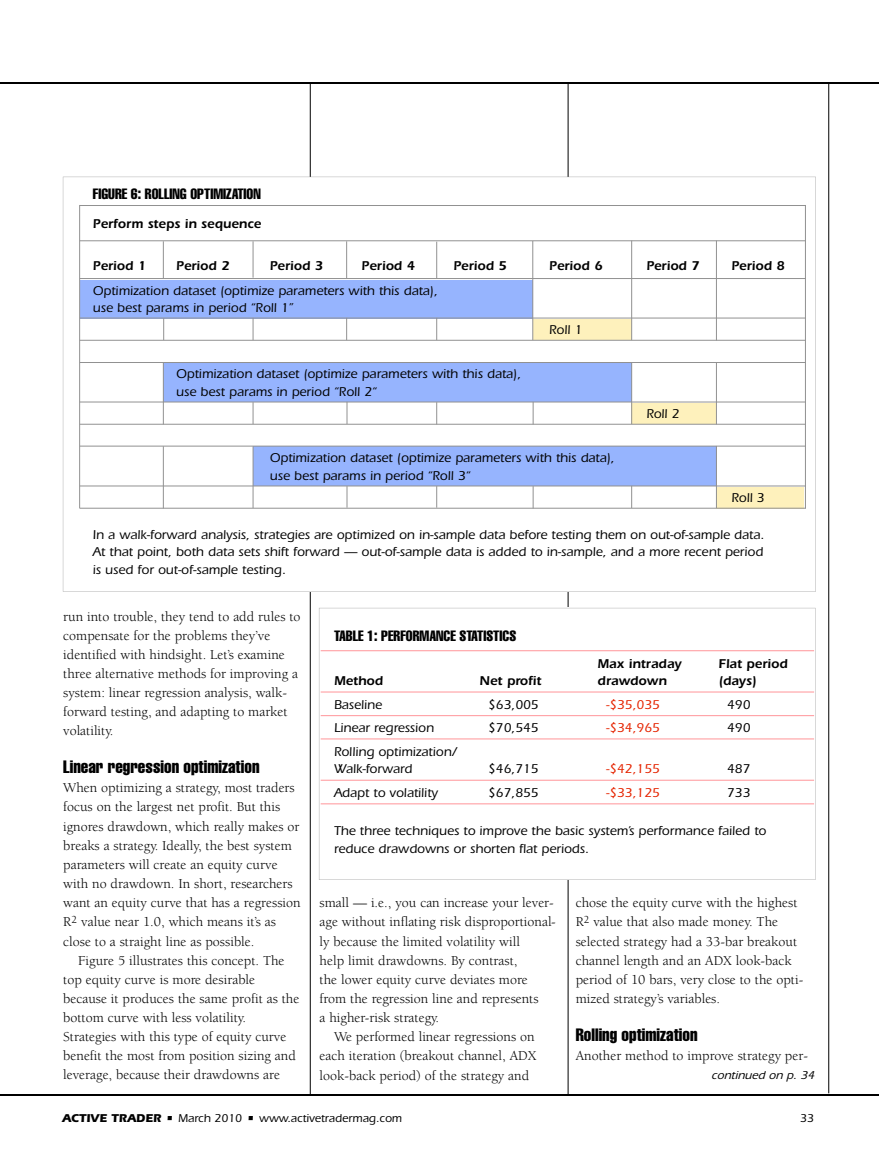
<style>
.page{position:relative;width:879px;height:1161px;background:#fff}
.page>*{position:absolute;margin:0;border:0;box-sizing:border-box;transform-origin:0 0}
.t1{font:17.7px "Helvetica LT Std Comp";color:#000}
.t2{font:14.7px "Helvetica LT Std Comp";color:#000}
.t3{font:13.95px/19px "Berkeley Std";color:#000}
.t4{font:500 13.2px/17.7px "ITC Eras Std";color:#000}
.t5{font:600 13.2px "ITC Eras Std";color:#000}
.t6{font:500 13.2px "ITC Eras Std";color:#e52400}
.t7{font:500 11.7px "ITC Eras Std";color:#000}
.t8{font:italic 500 11.7px "ITC Eras Std";color:#000}
.s1{font-weight:700}
</style>
<div class="page">
<hr style="left:0;top:83px;width:878px;height:1px;background:#000">
<hr style="left:310px;top:84px;width:1px;height:1011px;background:#000">
<hr style="left:567px;top:83px;width:1px;height:1012px;background:#000">
<hr style="left:0;top:1094px;width:878px;height:2px;background:#000">
<hr style="left:828px;top:83px;width:1px;height:1010px;background:#000">
<svg style="left:319px;top:608px;width:496px;height:272px"></svg>
<svg style="left:63px;top:177px;width:752px;height:415px"></svg>
<hr style="left:80px;top:205px;width:725px;height:1px;background:#919191">
<hr style="left:80px;top:241px;width:725px;height:1px;background:#919191">
<hr style="left:80px;top:278px;width:725px;height:1px;background:#919191">
<hr style="left:80px;top:318px;width:725px;height:1px;background:#919191">
<hr style="left:80px;top:340px;width:725px;height:1px;background:#919191">
<hr style="left:80px;top:362px;width:725px;height:1px;background:#919191">
<hr style="left:80px;top:402px;width:725px;height:1px;background:#919191">
<hr style="left:80px;top:424px;width:725px;height:1px;background:#919191">
<hr style="left:80px;top:446px;width:725px;height:1px;background:#919191">
<hr style="left:80px;top:486px;width:725px;height:1px;background:#919191">
<hr style="left:80px;top:508px;width:725px;height:1px;background:#919191">
<hr style="left:163px;top:241px;width:1px;height:37px;background:#919191">
<hr style="left:346px;top:241px;width:1px;height:37px;background:#919191">
<hr style="left:436px;top:242px;width:1px;height:37px;background:#919191">
<hr style="left:532px;top:241px;width:1px;height:99px;background:#919191">
<hr style="left:631px;top:241px;width:1px;height:99px;background:#919191">
<hr style="left:631px;top:362px;width:1px;height:62px;background:#919191">
<svg style="left:532px;top:402px;width:1px;height:22px"></svg>
<svg style="left:436px;top:402px;width:1px;height:22px"></svg>
<svg style="left:346px;top:402px;width:1px;height:22px"></svg>
<svg style="left:253px;top:402px;width:1px;height:22px"></svg>
<hr style="left:163px;top:362px;width:1px;height:62px;background:#919191">
<hr style="left:163px;top:446px;width:1px;height:62px;background:#919191">
<hr style="left:253px;top:446px;width:1px;height:62px;background:#919191">
<hr style="left:715px;top:362px;width:1px;height:62px;background:#919191">
<hr style="left:715px;top:446px;width:1px;height:62px;background:#919191">
<svg style="left:631px;top:487px;width:1px;height:21px"></svg>
<svg style="left:532px;top:486px;width:1px;height:22px"></svg>
<svg style="left:436px;top:486px;width:1px;height:22px"></svg>
<svg style="left:346px;top:486px;width:1px;height:22px"></svg>
<svg style="left:436px;top:319px;width:1px;height:21px"></svg>
<svg style="left:346px;top:319px;width:1px;height:21px"></svg>
<svg style="left:253px;top:318px;width:1px;height:22px"></svg>
<svg style="left:163px;top:318px;width:1px;height:22px"></svg>
<hr style="left:715px;top:241px;width:1px;height:99px;background:#919191">
<hr style="left:804px;top:205px;width:1px;height:303px;background:#919191">
<hr style="left:79px;top:205px;width:1px;height:303px;background:#919191">
<hr style="left:253px;top:241px;width:1px;height:37px;background:#919191">
<p class="t2" style="left:93px;top:188px;width:169px">FIGURE 6: ROLLING OPTIMIZATION</p>
<p class="t5" style="left:93px;top:219px;width:170px">Perform steps in sequence</p>
<p class="t5" style="left:93px;top:261px;width:55px">Period 1</p>
<p class="t5" style="left:176px;top:261px;width:55px">Period 2</p>
<p class="t5" style="left:270px;top:261px;width:55px">Period 3</p>
<p class="t5" style="left:361px;top:261px;width:55px">Period 4</p>
<p class="t5" style="left:453px;top:261px;width:55px">Period 5</p>
<p class="t5" style="left:549px;top:261px;width:55px">Period 6</p>
<p class="t5" style="left:646px;top:261px;width:55px">Period 7</p>
<p class="t5" style="left:731px;top:261px;width:55px">Period 8</p>
<p class="t4" style="left:93px;top:284px;width:346px">Optimization dataset (optimize parameters with this data), use best params in period “Roll 1”</p>
<p class="t4" style="left:549px;top:323px;width:35px">Roll 1</p>
<p class="t4" style="left:176px;top:367px;width:346px">Optimization dataset (optimize parameters with this data), use best params in period “Roll 2“</p>
<p class="t4" style="left:646px;top:407px;width:35px">Roll 2</p>
<p class="t4" style="left:270px;top:451px;width:346px">Optimization dataset (optimize parameters with this data), use best params in period “Roll 3“</p>
<p class="t4" style="left:731px;top:491px;width:35px">Roll 3</p>
<p class="t4" style="left:93px;top:528px;width:672px;text-align:justify">In a walk-forward analysis, strategies are optimized on in-sample data before testing them on out-of-sample data.<br>At that point, both data sets shift forward — out-of-sample data is added to in-sample, and a more recent period is used for out-of-sample testing.</p>
<p class="t3" style="left:63px;top:608px;width:239px">run into trouble, they tend to add rules to compensate for the problems they’ve identified with hindsight. Let’s examine three alternative methods for improving a system: linear regression analysis, walk&shy;forward testing, and adapting to market volatility.</p>
<p class="t1" style="left:63px;top:761px;width:198px">Linear regression optimization</p>
<p class="t3" style="left:63px;top:780px;width:239px">When optimizing a strategy, most traders focus on the largest net profit. But this ignores drawdown, which really makes or breaks a strategy. Ideally, the best system parameters will create an equity curve with no drawdown. In short, researchers want an equity curve that has a regression R<sup>2</sup> value near 1.0, which means it’s as close to a straight line as possible.</p>
<p class="t3" style="left:63px;top:952px;width:238px;text-indent:15px">Figure 5 illustrates this concept. The top equity curve is more desirable because it produces the same profit as the bottom curve with less volatility.<br>Strategies with this type of equity curve benefit the most from position sizing and leverage, because their drawdowns are</p>
<p class="t2" style="left:334px;top:630px;width:183px">TABLE 1: PERFORMANCE STATISTICS</p>
<p class="t5" style="left:597px;top:659px;width:86px">Max intraday</p>
<p class="t5" style="left:718px;top:659px;width:71px">Flat period</p>
<p class="t5" style="left:334px;top:676px;width:51px">Method</p>
<p class="t5" style="left:479px;top:676px;width:63px">Net profit</p>
<p class="t5" style="left:597px;top:676px;width:71px">drawdown</p>
<p class="t5" style="left:718px;top:676px;width:40px">(days)</p>
<p class="t4" style="left:334px;top:698px;width:50px">Baseline</p>
<p class="t4" style="left:488px;top:698px;width:52px">$63,005</p>
<p class="t6" style="left:605px;top:700px;width:55px">-$35,035</p>
<p class="t4" style="left:726px;top:698px;width:25px">490</p>
<p class="t4" style="left:334px;top:721px;width:101px">Linear regression</p>
<p class="t4" style="left:488px;top:721px;width:52px">$70,545</p>
<p class="t6" style="left:605px;top:724px;width:55px">-$34,965</p>
<p class="t4" style="left:726px;top:721px;width:25px">490</p>
<p class="t4" style="left:334px;top:745px;width:124px">Rolling optimization/<br>Walk-forward</p>
<p class="t4" style="left:488px;top:762px;width:52px">$46,715</p>
<p class="t6" style="left:605px;top:765px;width:55px">-$42,155</p>
<p class="t4" style="left:726px;top:762px;width:25px">487</p>
<p class="t4" style="left:334px;top:786px;width:105px">Adapt to volatility</p>
<p class="t4" style="left:488px;top:786px;width:52px">$67,855</p>
<p class="t6" style="left:605px;top:788px;width:55px">-$33,125</p>
<p class="t4" style="left:726px;top:786px;width:25px">733</p>
<p class="t4" style="left:334px;top:824px;width:433px">The three techniques to improve the basic system’s performance failed to reduce drawdowns or shorten flat periods.</p>
<p class="t3" style="left:319px;top:895px;width:236px">small — i.e., you can increase your lever-</p>
<p class="t3" style="left:319px;top:914px;width:238px">age without inflating risk disproportional-</p>
<p class="t3" style="left:319px;top:933px;width:202px">ly because the limited volatility will</p>
<p class="t3" style="left:319px;top:953px;width:199px">help limit drawdowns. By contrast,</p>
<p class="t3" style="left:319px;top:972px;width:210px">the lower equity curve deviates more</p>
<p class="t3" style="left:319px;top:991px;width:220px">from the regression line and represents</p>
<p class="t3" style="left:319px;top:1010px;width:121px">a higher-risk strategy.</p>
<p class="t3" style="left:334px;top:1029px;width:202px">We performed linear regressions on</p>
<p class="t3" style="left:319px;top:1048px;width:218px">each iteration (breakout channel, ADX</p>
<p class="t3" style="left:319px;top:1067px;width:211px">look-back period) of the strategy and</p>
<p class="t3" style="left:575px;top:895px;width:229px">chose the equity curve with the highest R<sup>2</sup> value that also made money. The selected strategy had a 33-bar breakout channel length and an ADX look-back period of 10 bars, very close to the opti&shy;mized strategy’s variables.</p>
<p class="t1" style="left:575px;top:1028px;width:123px">Rolling optimization</p>
<p class="t3" style="left:575px;top:1048px;width:234px">Another method to improve strategy per-</p>
<p class="t8" style="left:711px;top:1071px;width:107px">continued on p. 34</p>
<p class="t7" style="left:62px;top:1114px;width:341px"><span class="s1">ACTIVE TRADER •</span> March 2010 <span class="s1">•</span> www.activetradermag.com</p>
<p class="t7" style="left:799px;top:1114px;width:15px">33</p>
</div>
